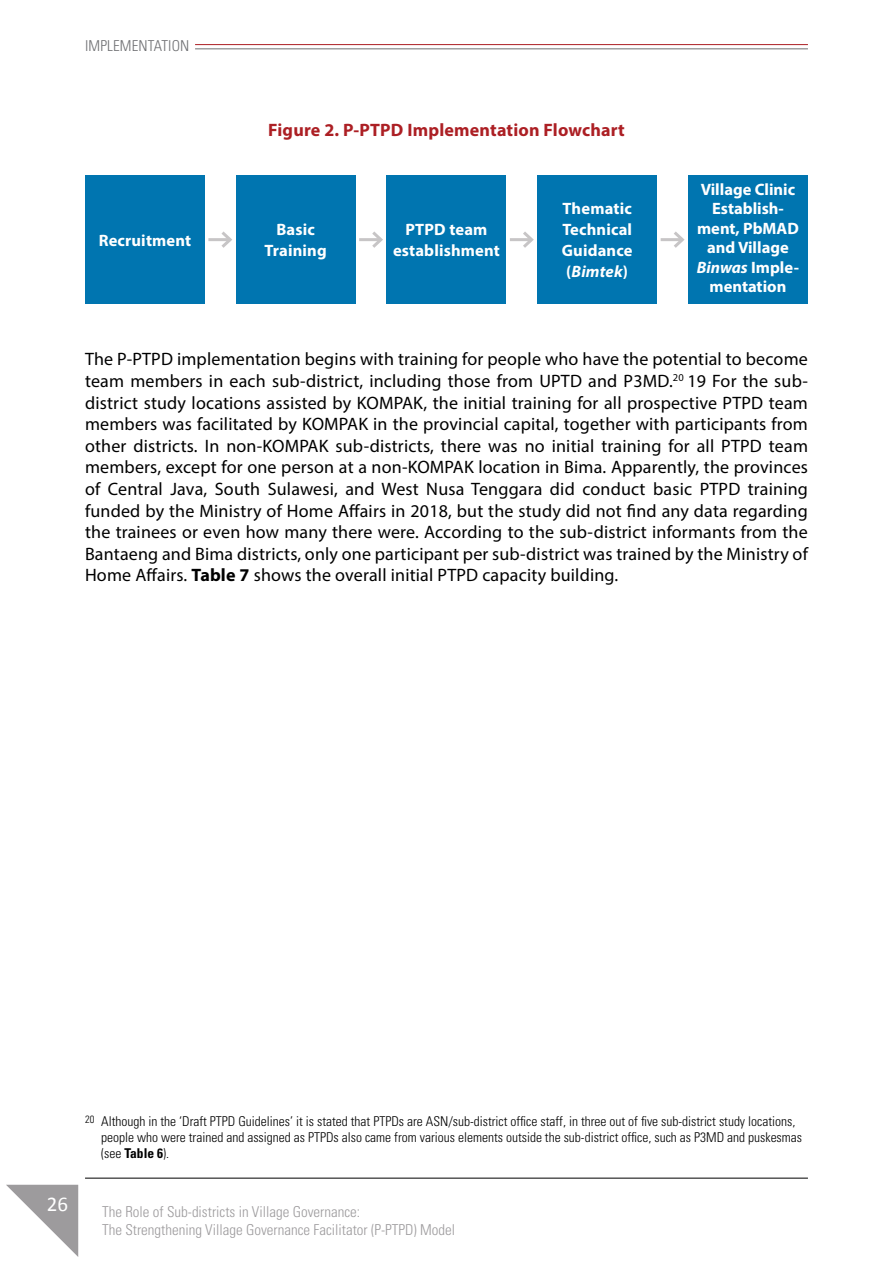
<style>
.page{position:relative;width:893px;height:1263px;background:#fff}
.page>*{position:absolute;margin:0;border:0;box-sizing:border-box;transform-origin:0 0}
.t1{font:21px "Calibri";color:#fff}
.t2{font:18px/21.6px "Myriad Pro";letter-spacing:.01em;color:#000;text-align:justify}
.t3{font:700 18px "Myriad Pro";letter-spacing:.01em;color:#ac1f24}
.t4{font:700 16.5px/19.5px "Myriad Pro";letter-spacing:.005em;color:#fff;text-align:center}
.t5{font:300 condensed 15px/18px "Univers LT Std";color:#9d9b9d}
.t6{font:300 condensed 15px "Univers LT Std";letter-spacing:.01em;color:#6e6f72}
.t7{font:300 condensed 13.5px/16.2px "Univers LT Std";color:#000}
.t8{font:300 condensed 10.5px "Univers LT Std";color:#000}
.s1{font-style:italic}
.s2{font-weight:700}
</style>
<div class="page">
<hr style="left:208px;top:238px;width:22px;height:3px;background:#c7c5c6">
<svg style="left:221px;top:231px;width:11px;height:17px"></svg>
<hr style="left:359px;top:238px;width:22px;height:3px;background:#c7c5c6">
<svg style="left:372px;top:231px;width:11px;height:17px"></svg>
<hr style="left:510px;top:238px;width:22px;height:3px;background:#c7c5c6">
<svg style="left:523px;top:232px;width:11px;height:16px"></svg>
<hr style="left:661px;top:238px;width:21px;height:3px;background:#c7c5c6">
<svg style="left:674px;top:231px;width:11px;height:17px"></svg>
<div style="left:85px;top:175px;width:120px;height:129px;background:#0075b0"></div>
<div style="left:387px;top:175px;width:119px;height:129px;background:#0075b0"></div>
<div style="left:236px;top:175px;width:120px;height:129px;background:#0075b0"></div>
<div style="left:537px;top:175px;width:120px;height:129px;background:#0075b0"></div>
<div style="left:688px;top:175px;width:120px;height:129px;background:#0075b0"></div>
<hr style="left:195px;top:44px;width:613px;height:1px;background:#ac1f24">
<hr style="left:195px;top:49px;width:613px;height:1px;background:#6e6f72">
<hr style="left:85px;top:1178px;width:723px;height:1px;background:#000">
<svg style="left:6px;top:1185px;width:72px;height:72px"></svg>
<p class="t6" style="left:85px;top:37px;width:106px">IMPLEMENTATION</p>
<p class="t3" style="left:268px;top:118px;width:358px">Figure 2. P-PTPD Implementation Flowchart</p>
<p class="t4" style="left:99px;top:230px;width:94px">Recruitment</p>
<p class="t4" style="left:265px;top:219px;width:64px;line-height:21px">Basic<br>Training</p>
<p class="t4" style="left:393px;top:219px;width:108px;line-height:21px">PTPD team establishment</p>
<p class="t4" style="left:562px;top:198px;width:72px;line-height:21px;text-align:justify">Thematic Technical Guidance (<span class="s1">Bimtek</span>)</p>
<p class="t4" style="left:697px;top:179px;width:104px">Village Clinic<br>Establish&shy;ment, PbMAD and Village<br><span class="s1">Binwas</span> Imple&shy;mentation</p>
<p class="t2" style="left:85px;top:348px;width:724px">The P-PTPD implementation begins with training for people who have the potential to become team members in each sub-district, including those from UPTD and P3MD.<sup>20</sup> 19 For the sub&shy;district study locations assisted by KOMPAK, the initial training for all prospective PTPD team members was facilitated by KOMPAK in the provincial capital, together with participants from other districts. In non-KOMPAK sub-districts, there was no initial training for all PTPD team members, except for one person at a non-KOMPAK location in Bima. Apparently, the provinces of Central Java, South Sulawesi, and West Nusa Tenggara did conduct basic PTPD training funded by the Ministry of Home Affairs in 2018, but the study did not find any data regarding the trainees or even how many there were. According to the sub-district informants from the Bantaeng and Bima districts, only one participant per sub-district was trained by the Ministry of Home Affairs. <span class="s2">Table 7</span> shows the overall initial PTPD capacity building.</p>
<p class="t1" style="left:47px;top:1191px;width:23px">26</p>
<p class="t7" style="left:101px;top:1113px;width:702px">Although in the ‘Draft PTPD Guidelines’ it is stated that PTPDs are ASN/sub-district office staff, in three out of five sub-district study locations, people who were trained and assigned as PTPDs also came from various elements outside the sub-district office, such as P3MD and puskesmas (see <span class="s2">Table 6</span>).</p>
<p class="t8" style="left:85px;top:1113px;width:11px">20</p>
<p class="t5" style="left:102px;top:1203px;width:355px">The Role of Sub-districts in Village Governance:<br>The Strengthening Village Governance Facilitator (P-PTPD) Model</p>
</div>
